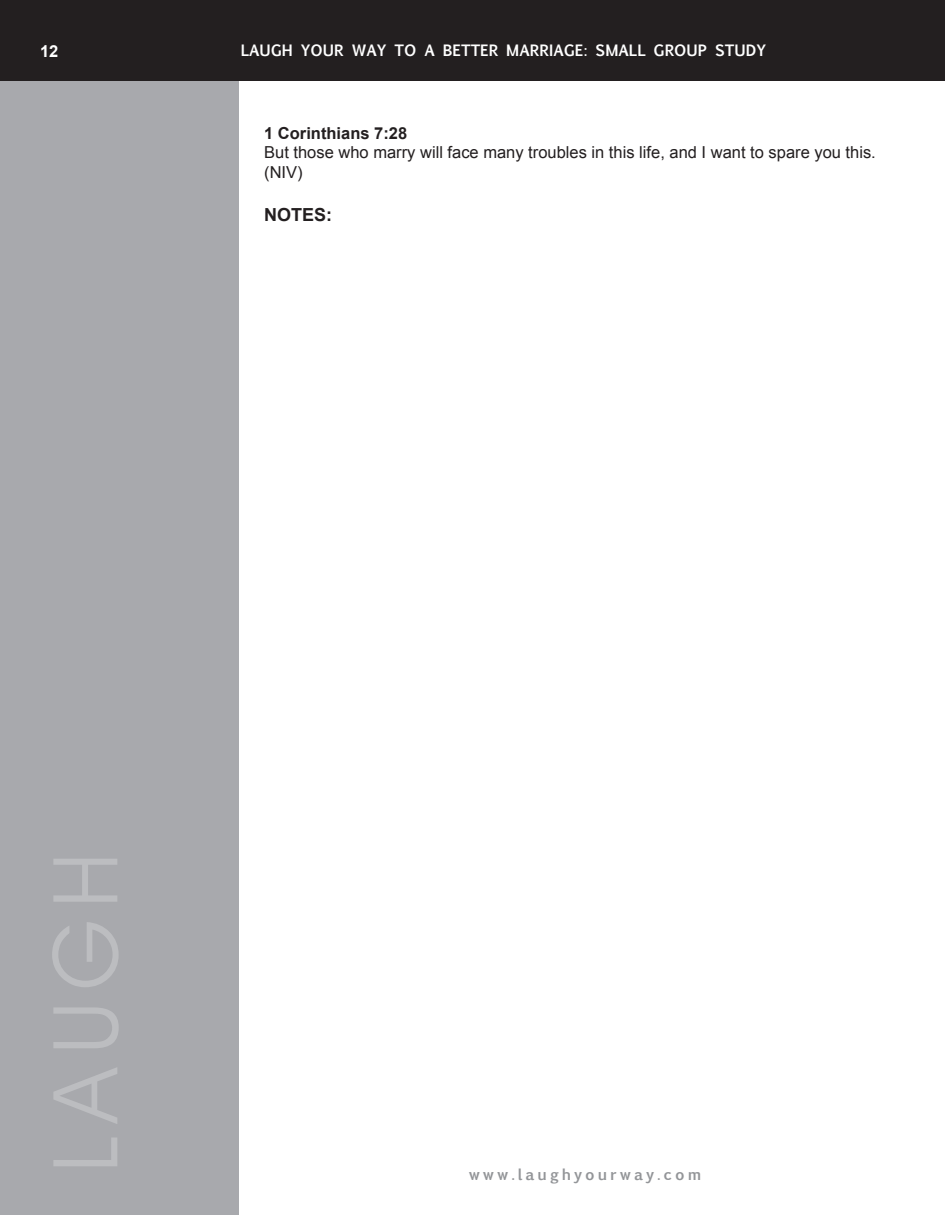
<style>
.page{position:relative;width:945px;height:1215px;background:#fff}
.page>*{position:absolute;margin:0;border:0;box-sizing:border-box;transform-origin:0 0}
.t1{font:700 18px "Arial";color:#231f20}
.t2{font:16.5px/19.8px "Arial";color:#231f20}
.t3{font:700 16.5px "Arial";color:#231f20}
.t4{font:700 16.5px "Arial";color:#fff}
.t5{font:700 15px "Euphemia UCAS";color:#fff}
.t6{font:700 15px "Euphemia UCAS";letter-spacing:.2em;color:#939598}
</style>
<div class="page">
<div style="left:0;top:51px;width:238px;height:1164px;background:#a8a9ad"></div>
<div style="left:0;top:0;width:945px;height:81px;background:#231f20"></div>
<p class="t4" style="left:40px;top:42px;width:20px">12</p>
<p class="t5" style="left:241px;top:40px;width:527px">LAUGH YOUR WAY TO A BETTER MARRIAGE: SMALL GROUP STUDY</p>
<p class="t3" style="left:264px;top:124px;width:145px">1 Corinthians 7:28</p>
<p class="t2" style="left:264px;top:143px;width:613px">But those who marry will face many troubles in this life, and I want to spare you this. (NIV)</p>
<p class="t1" style="left:264px;top:205px;width:70px">NOTES:</p>
<p class="t6" style="left:469px;top:1163px;width:234px">www.laughyourway.com</p>
</div>
